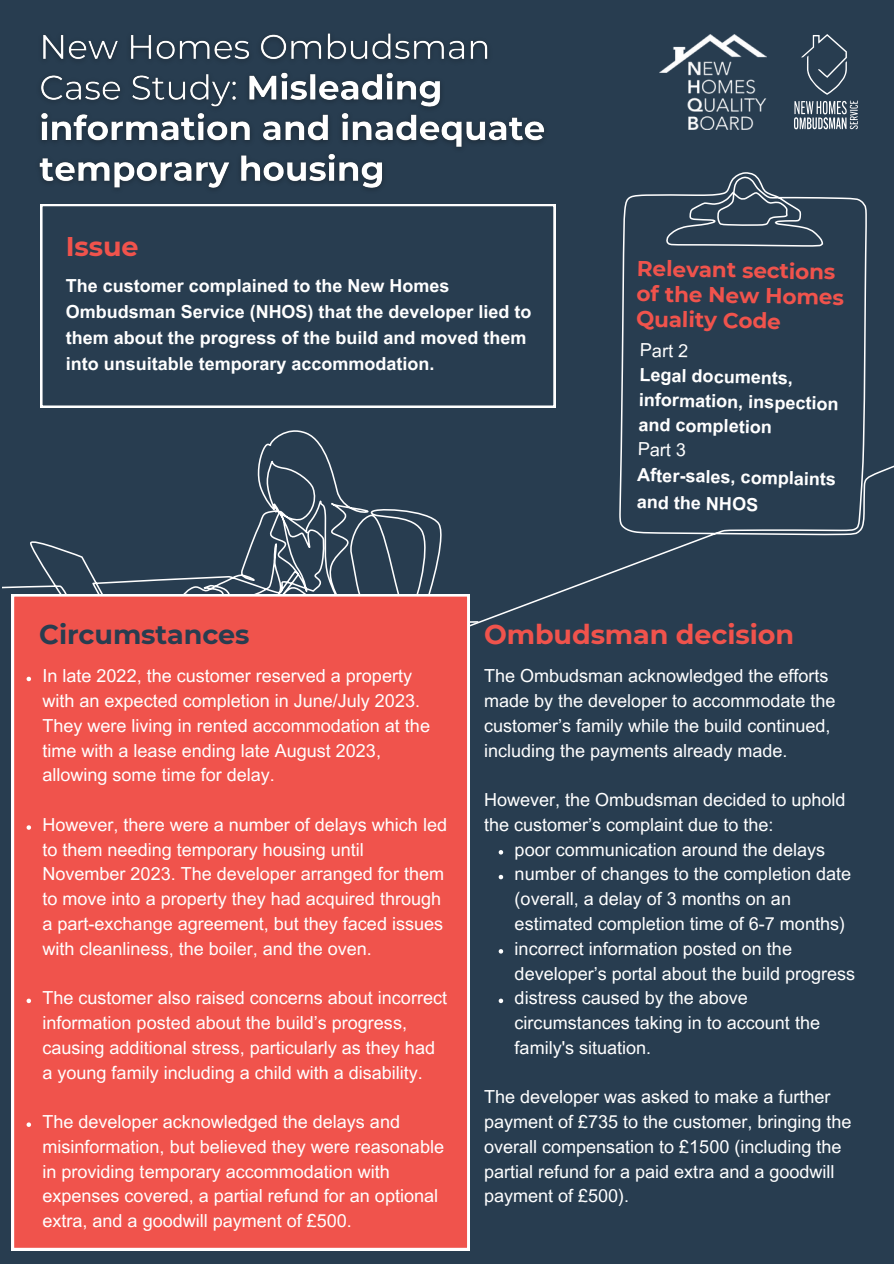
<style>
.page{position:relative;width:894px;height:1264px;background:#fff}
.page>*{position:absolute;margin:0;border:0;box-sizing:border-box;transform-origin:0 0}
.t1{font:700 27px "Montserrat";letter-spacing:-.005em;color:#f0534c}
.t2{font:700 27px "Montserrat";letter-spacing:-.005em;color:#283d50}
.t3{font:700 21.45px/25.2px "Montserrat";color:#f0534c}
.t4{font:18px/24.8px "Arial MT Pro";color:#fff}
.t5{font:700 18px/25.8px "Arial MT Pro";color:#fff}
</style>
<div class="page">
<div style="left:0;top:0;width:893px;height:1263px;background:#283d50"></div>
<img style="left:659px;top:34px;width:107px;height:96px">
<svg style="left:479px;top:172px;width:414px;height:451px"></svg>
<svg style="left:2px;top:430px;width:477px;height:214px"></svg>
<div style="left:12px;top:594px;width:457px;height:655px;background:#f0534c"></div>
<svg style="left:794px;top:34px;width:63px;height:96px"></svg>
<svg style="left:40px;top:204px;width:515px;height:204px"></svg>
<img style="left:39px;top:33px;width:515px;height:167px">
<svg style="left:27px;top:676px;width:4px;height:5px"></svg>
<svg style="left:27px;top:825px;width:4px;height:4px"></svg>
<svg style="left:27px;top:998px;width:4px;height:5px"></svg>
<svg style="left:27px;top:1122px;width:4px;height:4px"></svg>
<svg style="left:498px;top:850px;width:5px;height:4px"></svg>
<svg style="left:498px;top:874px;width:5px;height:5px"></svg>
<svg style="left:498px;top:949px;width:5px;height:4px"></svg>
<svg style="left:498px;top:998px;width:5px;height:5px"></svg>
<h4 class="t1" style="left:66px;top:230px;width:74px">Issue</h4>
<h3 class="t5" style="left:66px;top:275px;width:467px">The customer complained to the New Homes Ombudsman Service (NHOS) that the developer lied to them about the progress of the build and moved them into unsuitable temporary accommodation.</h3>
<p class="t3" style="left:637px;top:255px;width:209px;rotate:1deg">Relevant sections of the New Homes<br>Quality Code</p>
<p class="t4" style="left:640px;top:340px;width:50px;rotate:1deg">Part 2</p>
<p class="t5" style="left:639px;top:365px;width:201px;line-height:24.9px;rotate:1deg">Legal documents, information, inspection</p>
<p class="t5" style="left:638px;top:414px;width:135px;rotate:1deg">and completion</p>
<p class="t4" style="left:638px;top:439px;width:50px;rotate:1deg">Part 3</p>
<p class="t5" style="left:637px;top:464px;width:200px;line-height:26.8px;rotate:1deg">After-sales, complaints and the NHOS</p>
<p class="t2" style="left:39px;top:618px;width:212px">Circumstances</p>
<h2 class="t1" style="left:484px;top:618px;width:311px">Ombudsman decision</h2>
<h2 class="t4" style="left:43px;top:666px;width:389px">In late 2022, the customer reserved a property with an expected completion in June/July 2023.<br>They were living in rented accommodation at the time with a lease ending late August 2023, allowing some time for delay.</h2>
<p class="t4" style="left:43px;top:814px;width:406px">However, there were a number of delays which led to them needing temporary housing until November 2023. The developer arranged for them to move into a property they had acquired through a part-exchange agreement, but they faced issues with cleanliness, the boiler, and the oven.</p>
<p class="t4" style="left:43px;top:987px;width:406px">The customer also raised concerns about incorrect information posted about the build’s progress, causing additional stress, particularly as they had a young family including a child with a disability.</p>
<p class="t4" style="left:43px;top:1111px;width:403px">The developer acknowledged the delays and misinformation, but believed they were reasonable in providing temporary accommodation with expenses covered, a partial refund for an optional extra, and a goodwill payment of £500.</p>
<p class="t4" style="left:484px;top:666px;width:353px">The Ombudsman acknowledged the efforts made by the developer to accommodate the customer’s family while the build continued, including the payments already made.</p>
<h2 class="t4" style="left:484px;top:789px;width:363px">However, the Ombudsman decided to uphold the customer’s complaint due to the:</h2>
<p class="t4" style="left:514px;top:839px;width:312px">poor communication around the delays</p>
<p class="t4" style="left:514px;top:864px;width:338px">number of changes to the completion date (overall, a delay of 3 months on an estimated completion time of 6-7 months)</p>
<p class="t4" style="left:514px;top:938px;width:342px">incorrect information posted on the developer’s portal about the build progress</p>
<p class="t4" style="left:514px;top:987px;width:307px">distress caused by the above circumstances taking in to account the family's situation.</p>
<p class="t4" style="left:484px;top:1086px;width:369px">The developer was asked to make a further payment of £735 to the customer, bringing the overall compensation to £1500 (including the partial refund for a paid extra and a goodwill payment of £500).</p>
</div>
